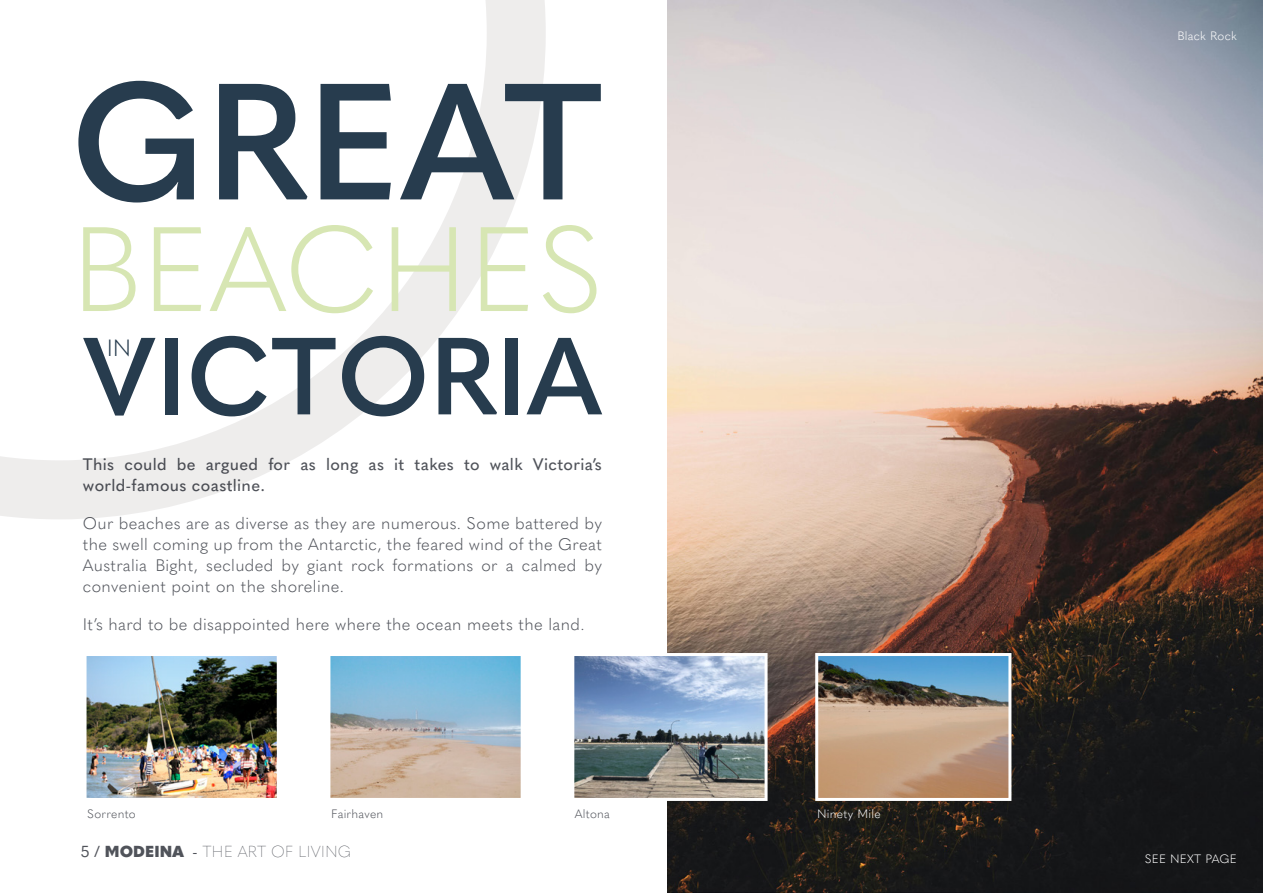
<style>
.page{position:relative;width:1263px;height:893px;background:#fff}
.page>*{position:absolute;margin:0;border:0;box-sizing:border-box;transform-origin:0 0}
.t1{font:600 163.2px "Quasimoda";color:#273c4e}
.t2{font:300 118.35px "Quasimoda";color:#d7e6b3}
.t3{font:600 108px "Quasimoda";color:#273c4e}
.t4{font:300 23.25px "Quasimoda";color:#273c4e}
.t5{font:300 16.5px/21px "Quasimoda";letter-spacing:.02em;color:#50535a;text-align:justify}
.t6{font:500 16.5px/21px "Quasimoda";letter-spacing:.02em;color:#50535a}
.t7{font:100 15.75px "Quasimoda";color:#50535a}
.t8{font:300 12px "Quasimoda";letter-spacing:.02em;color:#fff}
.t9{font:300 12px "Quasimoda";letter-spacing:.02em;color:#50535a}
.s1{font-weight:400}
.s2{font-weight:900}
</style>
<div class="page">
<img style="left:668px;top:0;width:595px;height:893px">
<img style="left:575px;top:657px;width:188px;height:140px">
<div style="left:571px;top:653px;width:196px;height:148px;border:3px solid #fff"></div>
<img style="left:819px;top:657px;width:188px;height:140px">
<div style="left:815px;top:653px;width:196px;height:148px;border:3px solid #fff"></div>
<img style="left:88px;top:657px;width:188px;height:140px">
<div style="left:84px;top:653px;width:196px;height:148px;border:3px solid #fff"></div>
<img style="left:331px;top:657px;width:189px;height:140px">
<div style="left:327px;top:653px;width:197px;height:148px;border:3px solid #fff"></div>
<svg style="left:0;top:0;width:546px;height:519px"></svg>
<h1 class="t1" style="left:70px;top:16px;width:534px">GREAT</h1>
<h2 class="t2" style="left:71px;top:179px;width:534px">BEACHES</h2>
<h3 class="t3" style="left:83px;top:293px;width:520px">VICTORIA</h3>
<h3 class="t4" style="left:107px;top:330px;width:26px">IN</h3>
<p class="t6" style="left:83px;top:452px;width:520px">This could be argued for as long as it takes to walk Victoria’s world-famous coastline.</p>
<p class="t5" style="left:83px;top:512px;width:521px">Our beaches are as diverse as they are numerous. Some battered by the swell coming up from the Antarctic, the feared wind of the Great Australia Bight, secluded by giant rock formations or a calmed by convenient point on the shoreline.</p>
<p class="t5" style="left:83px;top:613px;width:503px">It’s hard to be disappointed here where the ocean meets the land.</p>
<p class="t9" style="left:87px;top:805px;width:50px">Sorrento</p>
<p class="t9" style="left:331px;top:805px;width:54px">Fairhaven</p>
<p class="t9" style="left:575px;top:805px;width:37px">Altona</p>
<p class="t8" style="left:817px;top:805px;width:65px">Ninety Mile</p>
<p class="t7" style="left:81px;top:839px;width:272px"><span class="s1">5 /</span> <span class="s2">MODEINA</span> <span class="s1">-</span> THE ART OF LIVING</p>
<p class="t8" style="left:1177px;top:27px;width:61px">Black Rock</p>
<p class="t8" style="left:1145px;top:850px;width:93px">SEE NEXT PAGE</p>
</div>
